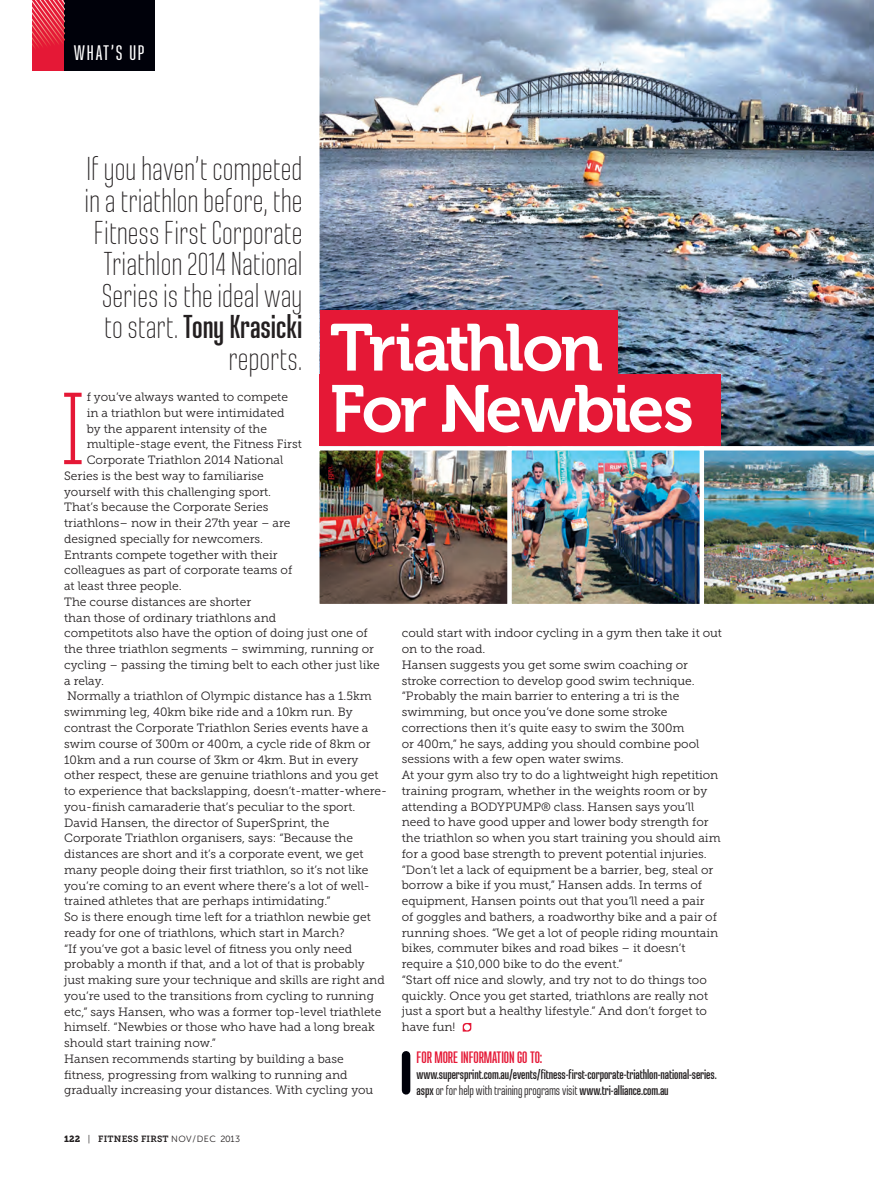
<style>
.page{position:relative;width:874px;height:1177px;background:#fff}
.page>*{position:absolute;margin:0;border:0;box-sizing:border-box;transform-origin:0 0}
.t1{font:102px "Museo 100";color:#e51836}
.t2{font:66px/61.2px "Museo 700";letter-spacing:-.045em;color:#fff}
.t3{font:200 33px/31.5px "Ristretto Pro";color:#231f20;text-align:right}
.t4{font:500 21px "Ristretto Pro";letter-spacing:.08em;color:#fff}
.t5{font:600 16.5px "Ristretto Pro";letter-spacing:-.005em;color:#e51836}
.t6{font:600 13.5px/15.8px "Ristretto Pro";letter-spacing:-.005em;color:#231f20}
.t7{font:12px/15.8px "Museo Slab 300";color:#231f20}
.t8{font:9px "Museo Sans 300";letter-spacing:.04em;color:#231f20}
.s1{font-weight:600}
.s2{font-weight:400}
.s3{font-family:"Museo Slab 900"}
.s4{font-family:"Museo Slab 700"}
</style>
<div class="page">
<img style="left:320px;top:451px;width:378px;height:152px">
<img style="left:319px;top:0;width:554px;height:446px">
<div style="left:64px;top:0;width:91px;height:70px;background:#00010a"></div>
<div style="left:315px;top:446px;width:196px;height:162px;border:4px solid #fff"></div>
<div style="left:507px;top:446px;width:196px;height:162px;border:4px solid #fff"></div>
<img style="left:699px;top:446px;width:174px;height:162px">
<div style="left:401px;top:1054px;width:9px;height:36px;background:#00010a"></div>
<svg style="left:462px;top:1023px;width:9px;height:8px"></svg>
<div style="left:319px;top:309px;width:298px;height:73px;background:#e51836"></div>
<div style="left:319px;top:374px;width:401px;height:72px;background:#e51836"></div>
<div style="left:32px;top:0;width:32px;height:70px;background:#e51836"></div>
<svg style="left:32px;top:0;width:33px;height:49px"></svg>
<h3 class="t4" style="left:74px;top:41px;width:72px">WHAT’S UP</h3>
<h3 class="t3" style="left:84px;top:153px;width:219px">If you haven’t competed in a triathlon before, the<br>Fitness First Corporate<br>Triathlon 2014 National<br>Series is the ideal way to start.<span class="s1">Tony Krasicki </span>reports.</h3>
<h2 class="t2" style="left:330px;top:318px;width:365px">Triathlon<br>For Newbies</h2>
<h1 class="t1" style="left:59px;top:375px;width:29px">I</h1>
<p class="t7" style="left:87px;top:389px;width:203px">f you’ve always wanted to compete</p>
<p class="t7" style="left:87px;top:405px;width:199px">in a triathlon but were intimidated</p>
<p class="t7" style="left:87px;top:420px;width:182px">by the apparent intensity of the</p>
<p class="t7" style="left:87px;top:436px;width:216px">multiple-stage event, the Fitness First</p>
<p class="t7" style="left:87px;top:452px;width:198px">Corporate Triathlon 2014 National</p>
<p class="t7" style="left:64px;top:468px;width:201px">Series is the best way to familiarise</p>
<p class="t7" style="left:64px;top:483px;width:208px">yourself with this challenging sport.</p>
<p class="t7" style="left:64px;top:499px;width:205px">That’s because the Corporate Series</p>
<p class="t7" style="left:64px;top:515px;width:228px">triathlons– now in their 27th year – are</p>
<p class="t7" style="left:64px;top:531px;width:200px">designed specially for newcomers.</p>
<p class="t7" style="left:64px;top:546px;width:215px">Entrants compete together with their</p>
<p class="t7" style="left:64px;top:562px;width:229px">colleagues as part of corporate teams of</p>
<p class="t7" style="left:64px;top:578px;width:119px">at least three people.</p>
<p class="t7" style="left:64px;top:594px;width:188px">The course distances are shorter</p>
<p class="t7" style="left:64px;top:609px;width:214px">than those of ordinary triathlons and</p>
<p class="t7" style="left:64px;top:625px;width:305px">competitots also have the option of doing just one of</p>
<p class="t7" style="left:64px;top:641px;width:311px">the three triathlon segments – swimming, running or</p>
<p class="t7" style="left:64px;top:657px;width:317px">cycling – passing the timing belt to each other just like</p>
<p class="t7" style="left:64px;top:672px;width:42px">a relay.</p>
<p class="t7" style="left:67px;top:688px;width:306px">Normally a triathlon of Olympic distance has a 1.5km</p>
<p class="t7" style="left:64px;top:704px;width:290px">swimming leg, 40km bike ride and a 10km run. By</p>
<p class="t7" style="left:64px;top:720px;width:306px">contrast the Corporate Triathlon Series events have a</p>
<p class="t7" style="left:64px;top:735px;width:308px">swim course of 300m or 400m, a cycle ride of 8km or</p>
<p class="t7" style="left:64px;top:751px;width:295px">10km and a run course of 3km or 4km. But in every</p>
<p class="t7" style="left:64px;top:767px;width:316px">other respect, these are genuine triathlons and you get</p>
<p class="t7" style="left:64px;top:782px;width:324px">to experience that backslapping, doesn’t-matter-where-</p>
<p class="t7" style="left:64px;top:798px;width:292px">you-finish camaraderie that’s peculiar to the sport.</p>
<p class="t7" style="left:64px;top:814px;width:266px">David Hansen, the director of SuperSprint, the</p>
<p class="t7" style="left:64px;top:830px;width:290px">Corporate Triathlon organisers, says: “Because the</p>
<p class="t7" style="left:64px;top:845px;width:300px">distances are short and it’s a corporate event, we get</p>
<p class="t7" style="left:64px;top:861px;width:305px">many people doing their first triathlon, so it’s not like</p>
<p class="t7" style="left:64px;top:877px;width:307px">you’re coming to an event where there’s a lot of well-</p>
<p class="t7" style="left:64px;top:893px;width:268px">trained athletes that are perhaps intimidating.”</p>
<p class="t7" style="left:64px;top:908px;width:308px">So is there enough time left for a triathlon newbie get</p>
<p class="t7" style="left:64px;top:924px;width:282px">ready for one of triathlons, which start in March?</p>
<p class="t7" style="left:64px;top:940px;width:289px">“If you’ve got a basic level of fitness you only need</p>
<p class="t7" style="left:64px;top:956px;width:302px">probably a month if that, and a lot of that is probably</p>
<p class="t7" style="left:64px;top:971px;width:322px">just making sure your technique and skills are right and</p>
<p class="t7" style="left:64px;top:987px;width:311px">you’re used to the transitions from cycling to running</p>
<p class="t7" style="left:64px;top:1003px;width:318px">etc,” says Hansen, who was a former top-level triathlete</p>
<p class="t7" style="left:64px;top:1019px;width:312px">himself. “Newbies or those who have had a long break</p>
<p class="t7" style="left:64px;top:1034px;width:153px">should start training now.”</p>
<p class="t7" style="left:64px;top:1050px;width:281px">Hansen recommends starting by building a base</p>
<p class="t7" style="left:64px;top:1066px;width:285px">fitness, progressing from walking to running and</p>
<p class="t7" style="left:64px;top:1082px;width:310px">gradually increasing your distances. With cycling you</p>
<p class="t7" style="left:401px;top:625px;width:321px">could start with indoor cycling in a gym then take it out on to the road.<br>Hansen suggests you get some swim coaching or stroke correction to develop good swim technique. “Probably the main barrier to entering a tri is the swimming, but once you’ve done some stroke corrections then it’s quite easy to swim the 300m<br>or 400m,” he says, adding you should combine pool sessions with a few open water swims.<br>At your gym also try to do a lightweight high repetition training program, whether in the weights room or by attending a BODYPUMP® class. Hansen says you’ll need to have good upper and lower body strength for the triathlon so when you start training you should aim for a good base strength to prevent potential injuries. “Don’t let a lack of equipment be a barrier, beg, steal or borrow a bike if you must,” Hansen adds. In terms of equipment, Hansen points out that you’ll need a pair<br>of goggles and bathers, a roadworthy bike and a pair of running shoes. “We get a lot of people riding mountain bikes, commuter bikes and road bikes – it doesn’t require a $10,000 bike to do the event.”<br>“Start off nice and slowly, and try not to do things too quickly. Once you get started, triathlons are really not just a sport but a healthy lifestyle.” And don’t forget to have fun!</p>
<h3 class="t5" style="left:416px;top:1047px;width:127px">FOR MORE INFORMATION GO TO:</h3>
<p class="t6" style="left:416px;top:1066px;width:301px">www.supersprint.com.au/events/fitness-first-corporate-triathlon-national-series. aspx <span class="s2">or for help with training programs visit</span> www.tri-alliance.com.au</p>
<p class="t8" style="left:64px;top:1133px;width:177px"><span class="s3">122</span> | <span class="s4">FITNESS FIRST</span> NOV/DEC 2013</p>
</div>
